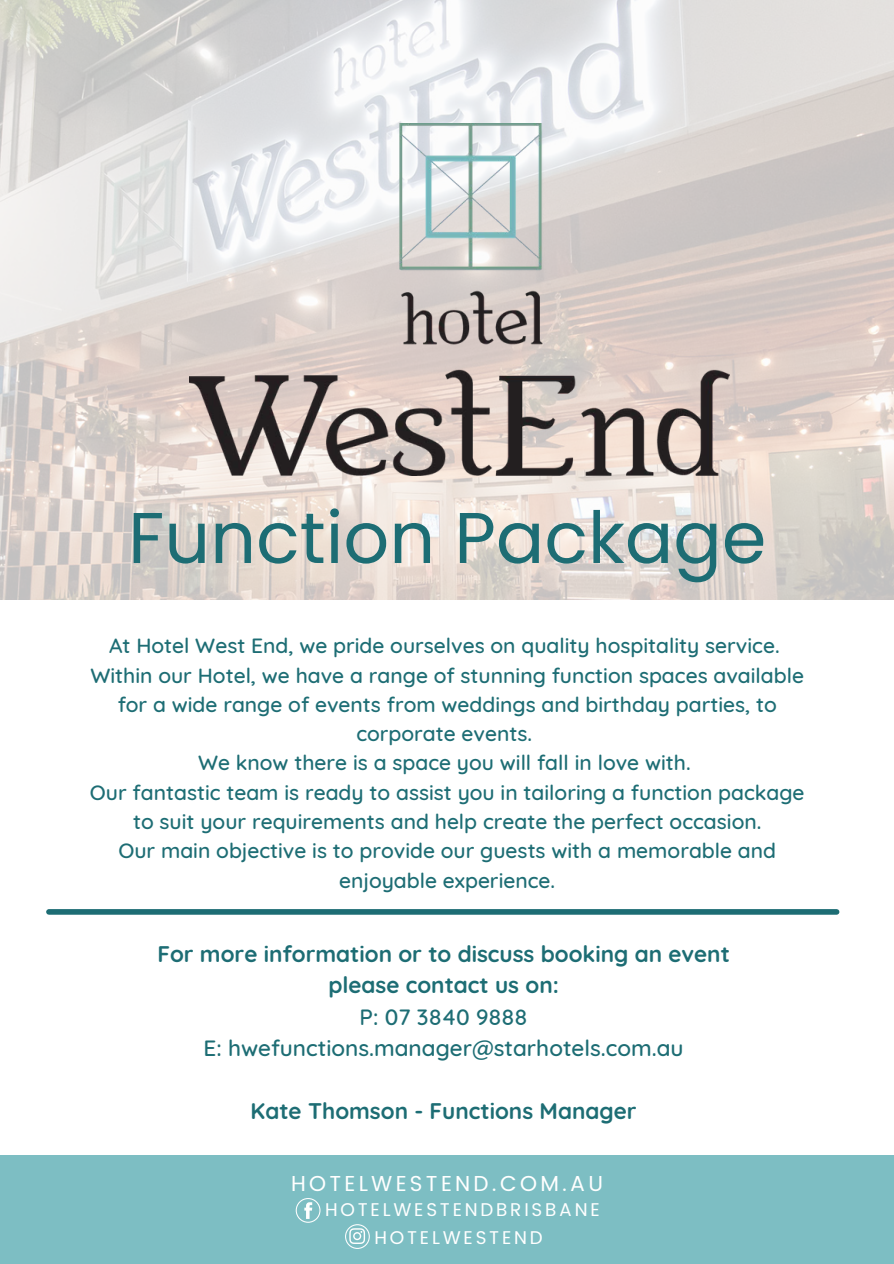
<style>
.page{position:relative;width:894px;height:1264px;background:#fff}
.page>*{position:absolute;margin:0;border:0;box-sizing:border-box;transform-origin:0 0}
.t1{font:71.7px "Poppins";color:#1d6d74}
.t2{font:700 22.5px/31.5px "Quicksand";color:#1d6d74;text-align:center}
.t3{font:500 22.5px "Quicksand";color:#1d6d74}
.t4{font:21.6px "Poppins";letter-spacing:.15em;color:#fff}
.t5{font:500 21px/29.2px "Quicksand";color:#1d6d74;text-align:center}
.t6{font:18.45px "Poppins";letter-spacing:.15em;color:#fff}
</style>
<div class="page">
<svg style="left:0;top:0;width:893px;height:600px;background:#dfd9d5"></svg>
<img style="left:189px;top:123px;width:540px;height:353px">
<div style="left:49px;top:909px;width:787px;height:5px;background:#1d6d74"></div>
<div style="left:0;top:1155px;width:893px;height:108px;background:#7dbec3"></div>
<svg style="left:345px;top:1224px;width:25px;height:24px"></svg>
<svg style="left:295px;top:1198px;width:25px;height:24px"></svg>
<p class="t1" style="left:128px;top:487px;width:639px">Function Package</p>
<p class="t5" style="left:109px;top:630px;width:672px">At Hotel West End, we pride ourselves on quality hospitality service.</p>
<p class="t5" style="left:90px;top:660px;width:715px">Within our Hotel, we have a range of stunning function spaces available for a wide range of events from weddings and birthday parties, to corporate events.</p>
<p class="t5" style="left:198px;top:748px;width:494px">We know there is a space you will fall in love with.</p>
<p class="t5" style="left:90px;top:777px;width:716px">Our fantastic team is ready to assist you in tailoring a function package to suit your requirements and help create the perfect occasion.</p>
<p class="t5" style="left:118px;top:835px;width:659px">Our main objective is to provide our guests with a memorable and enjoyable experience.</p>
<p class="t2" style="left:157px;top:937px;width:574px">For more information or to discuss booking an event please contact us on:</p>
<p class="t3" style="left:359px;top:1002px;width:169px">P: 07 3840 9888</p>
<p class="t3" style="left:203px;top:1033px;width:481px">E: hwefunctions.manager@starhotels.com.au</p>
<p class="t2" style="left:250px;top:1095px;width:387px">Kate Thomson - Functions Manager</p>
<p class="t4" style="left:291px;top:1170px;width:313px">HOTELWESTEND.COM.AU</p>
<p class="t6" style="left:325px;top:1199px;width:276px">HOTELWESTENDBRISBANE</p>
<p class="t6" style="left:374px;top:1226px;width:170px">HOTELWESTEND</p>
</div>
